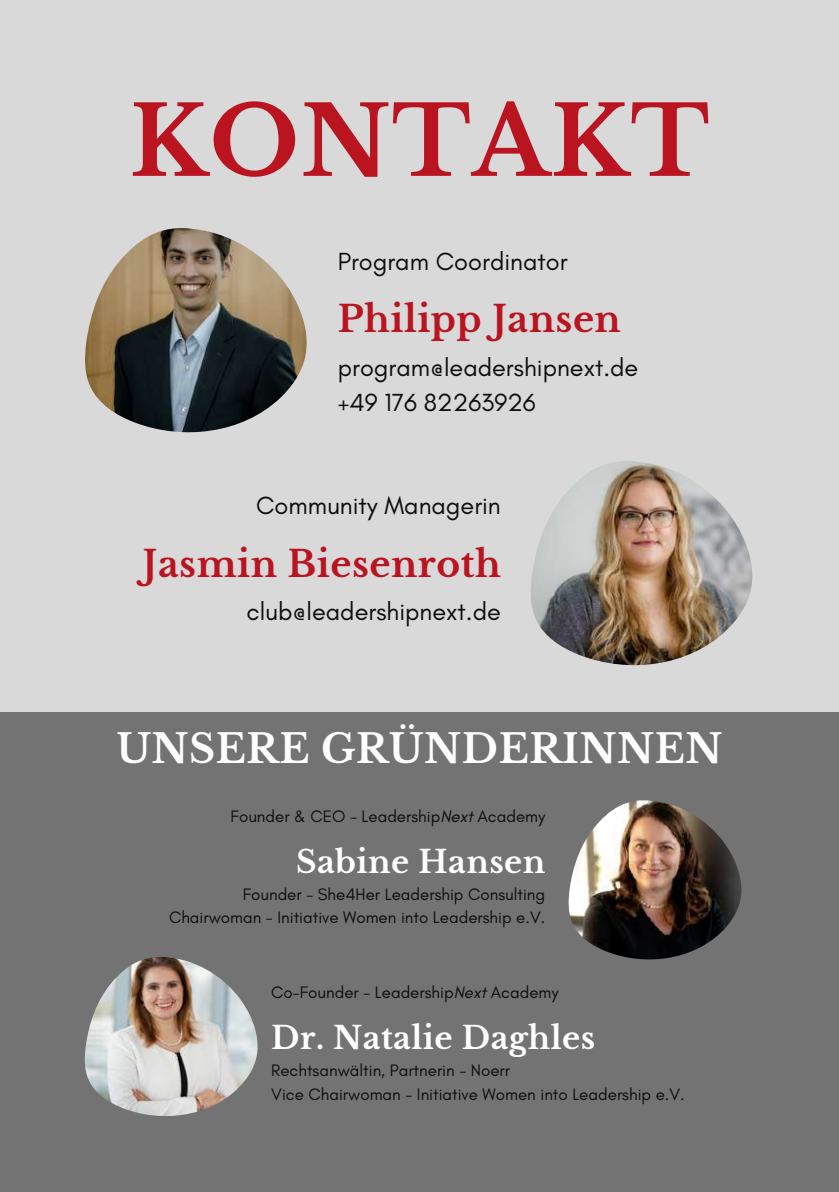
<style>
.page{position:relative;width:839px;height:1192px;background:#fff}
.page>*{position:absolute;margin:0;border:0;box-sizing:border-box;transform-origin:0 0}
.t1{font:700 95.4px "Libre Baskerville";letter-spacing:.015em;color:#ba1421}
.t2{font:700 39.4px "Libre Baskerville";letter-spacing:.015em;color:#fefefe}
.t3{font:700 36.2px "Libre Baskerville";letter-spacing:.015em;color:#ba1421}
.t4{font:700 31px "Libre Baskerville";letter-spacing:.015em;color:#fefefe}
.t5{font:25.2px/35.2px "Glacial Indifference";color:#0e0d0d}
.t6{font:17px/23.2px "Glacial Indifference";color:#0e0d0d;text-align:right}
.s1{font-style:italic}
</style>
<div class="page">
<div style="left:0;top:0;width:838px;height:1190px;background:#d9d9d9"></div>
<div style="left:0;top:712px;width:838px;height:479px;background:#737373"></div>
<img style="left:85px;top:228px;width:221px;height:204px">
<img style="left:531px;top:461px;width:221px;height:204px">
<img style="left:85px;top:957px;width:172px;height:158px">
<img style="left:568px;top:800px;width:173px;height:159px">
<h1 class="t1" style="left:129px;top:83px;width:581px">KONTAKT</h1>
<h3 class="t5" style="left:338px;top:243px;width:231px">Program Coordinator</h3>
<h3 class="t3" style="left:338px;top:297px;width:285px">Philipp Jansen</h3>
<h3 class="t5" style="left:338px;top:349px;width:302px">program@leadershipnext.de +49 176 82263926</h3>
<h3 class="t5" style="left:256px;top:488px;width:246px">Community Managerin</h3>
<h3 class="t3" style="left:143px;top:541px;width:359px">Jasmin Biesenroth</h3>
<h3 class="t5" style="left:246px;top:593px;width:256px">club@leadershipnext.de</h3>
<h2 class="t2" style="left:116px;top:724px;width:607px">UNSERE GRÜNDERINNEN</h2>
<p class="t6" style="left:230px;top:804px;width:316px">Founder &amp; CEO - Leadership<span class="s1">Next</span> Academy</p>
<h3 class="t4" style="left:296px;top:842px;width:251px">Sabine Hansen</h3>
<p class="t6" style="left:169px;top:882px;width:378px">Founder - She4Her Leadership Consulting<br>Chairwoman - Initiative Women into Leadership e.V.</p>
<p class="t6" style="left:271px;top:980px;width:289px">Co-Founder - Leadership<span class="s1">Next</span> Academy</p>
<h3 class="t4" style="left:271px;top:1018px;width:325px">Dr. Natalie Daghles</h3>
<p class="t6" style="left:271px;top:1058px;width:415px;text-align:left">Rechtsanwältin, Partnerin - Noerr<br>Vice Chairwoman - Initiative Women into Leadership e.V.</p>
</div>
